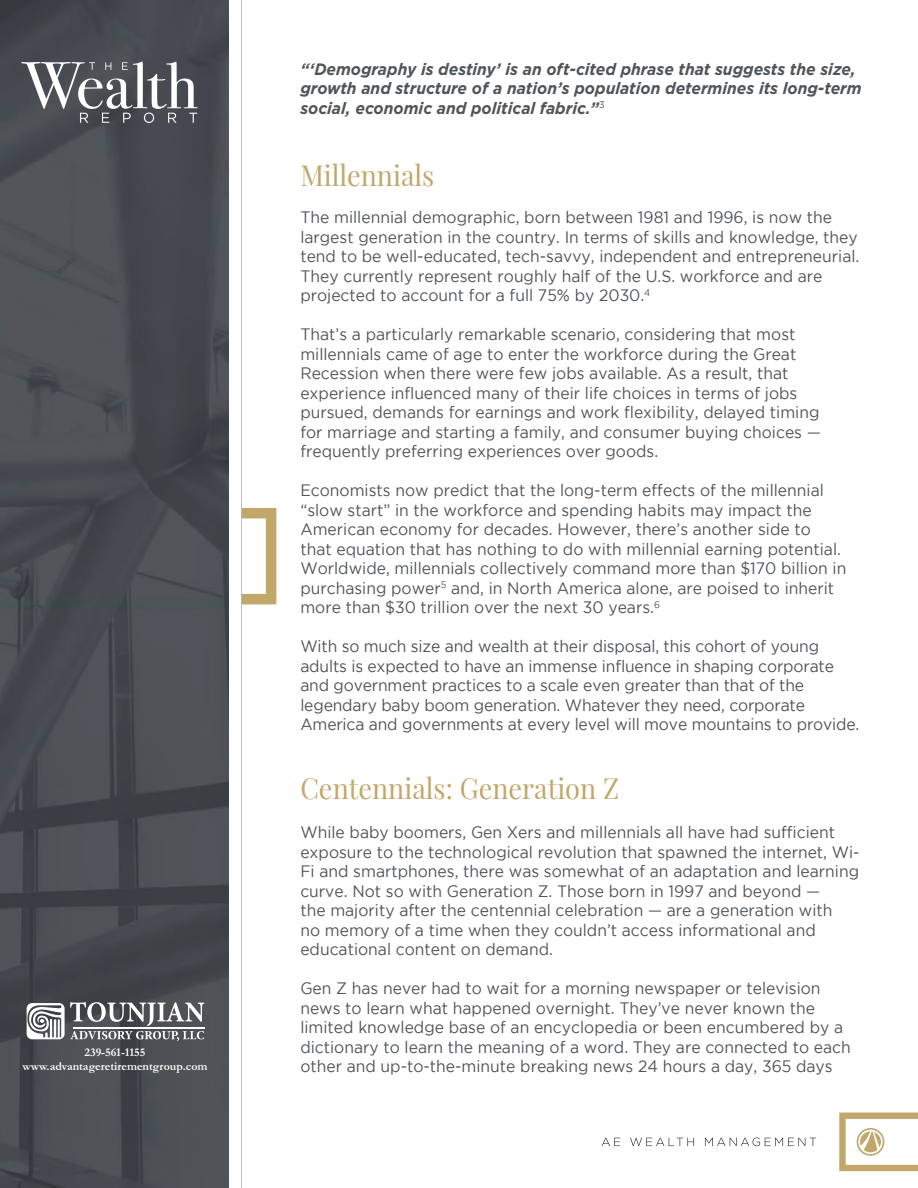
<style>
.page{position:relative;width:918px;height:1188px;background:#fff}
.page>*{position:absolute;margin:0;border:0;box-sizing:border-box;transform-origin:0 0}
.t1{font:28.5px "Playfair Display";color:#c2a76a;scale:.95 1}
.t2{font:16.5px/19.5px "Gotham";color:#50555a;scale:.95 1}
.t3{font:italic 700 16.5px/19.5px "Gotham";color:#50555a;scale:.95 1}
.t4{font:700 11.85px/14.2px "Garamond";color:#fff;text-align:center}
</style>
<div class="page">
<svg style="left:242px;top:508px;width:34px;height:96px"></svg>
<hr style="left:240px;top:0;width:2px;height:1188px;background:#bababa">
<img style="left:0;top:0;width:229px;height:1188px">
<svg style="left:21px;top:61px;width:177px;height:62px"></svg>
<svg style="left:839px;top:1113px;width:79px;height:58px"></svg>
<svg style="left:602px;top:1138px;width:18px;height:8px"></svg>
<svg style="left:630px;top:1138px;width:64px;height:8px"></svg>
<svg style="left:705px;top:1138px;width:111px;height:8px"></svg>
<svg style="left:27px;top:1002px;width:177px;height:39px"></svg>
<hr style="left:73px;top:1027px;width:132px;height:2px;background:#fff">
<p class="t4" style="left:22px;top:1045px;width:187px">239-561-1155 www.advantageretirementgroup.com</p>
<p class="t3" style="left:300px;top:59px;width:592px">“‘Demography is destiny’ is an oft-cited phrase that suggests the size, growth and structure of a nation’s population determines its long-term social, economic and political fabric.”<sup>3</sup></p>
<h1 class="t1" style="left:300px;top:153px;width:143px">Millennials</h1>
<p class="t2" style="left:300px;top:207px;width:590px">The millennial demographic, born between 1981 and 1996, is now the largest generation in the country. In terms of skills and knowledge, they tend to be well-educated, tech-savvy, independent and entrepreneurial.<br>They currently represent roughly half of the U.S. workforce and are projected to account for a full 75% by 2030.<sup>4</sup></p>
<p class="t2" style="left:300px;top:324px;width:549px">That’s a particularly remarkable scenario, considering that most millennials came of age to enter the workforce during the Great Recession when there were few jobs available. As a result, that experience influenced many of their life choices in terms of jobs pursued, demands for earnings and work flexibility, delayed timing for marriage and starting a family, and consumer buying choices — frequently preferring experiences over goods.</p>
<p class="t2" style="left:300px;top:480px;width:576px">Economists now predict that the long-term effects of the millennial “slow start” in the workforce and spending habits may impact the American economy for decades. However, there’s another side to that equation that has nothing to do with millennial earning potential.<br>Worldwide, millennials collectively command more than $170 billion in purchasing power<sup>5</sup> and, in North America alone, are poised to inherit more than $30 trillion over the next 30 years.<sup>6</sup></p>
<p class="t2" style="left:300px;top:636px;width:590px">With so much size and wealth at their disposal, this cohort of young adults is expected to have an immense influence in shaping corporate and government practices to a scale even greater than that of the legendary baby boom generation. Whatever they need, corporate America and governments at every level will move mountains to provide.</p>
<h1 class="t1" style="left:300px;top:766px;width:337px">Centennials: Generation Z</h1>
<p class="t2" style="left:300px;top:822px;width:590px">While baby boomers, Gen Xers and millennials all have had sufficient exposure to the technological revolution that spawned the internet, Wi-Fi and smartphones, there was somewhat of an adaptation and learning curve. Not so with Generation Z. Those born in 1997 and beyond —<br>the majority after the centennial celebration — are a generation with<br>no memory of a time when they couldn’t access informational and educational content on demand.</p>
<p class="t2" style="left:300px;top:978px;width:581px">Gen Z has never had to wait for a morning newspaper or television news to learn what happened overnight. They’ve never known the limited knowledge base of an encyclopedia or been encumbered by a dictionary to learn the meaning of a word. They are connected to each other and up-to-the-minute breaking news 24 hours a day, 365 days</p>
</div>
